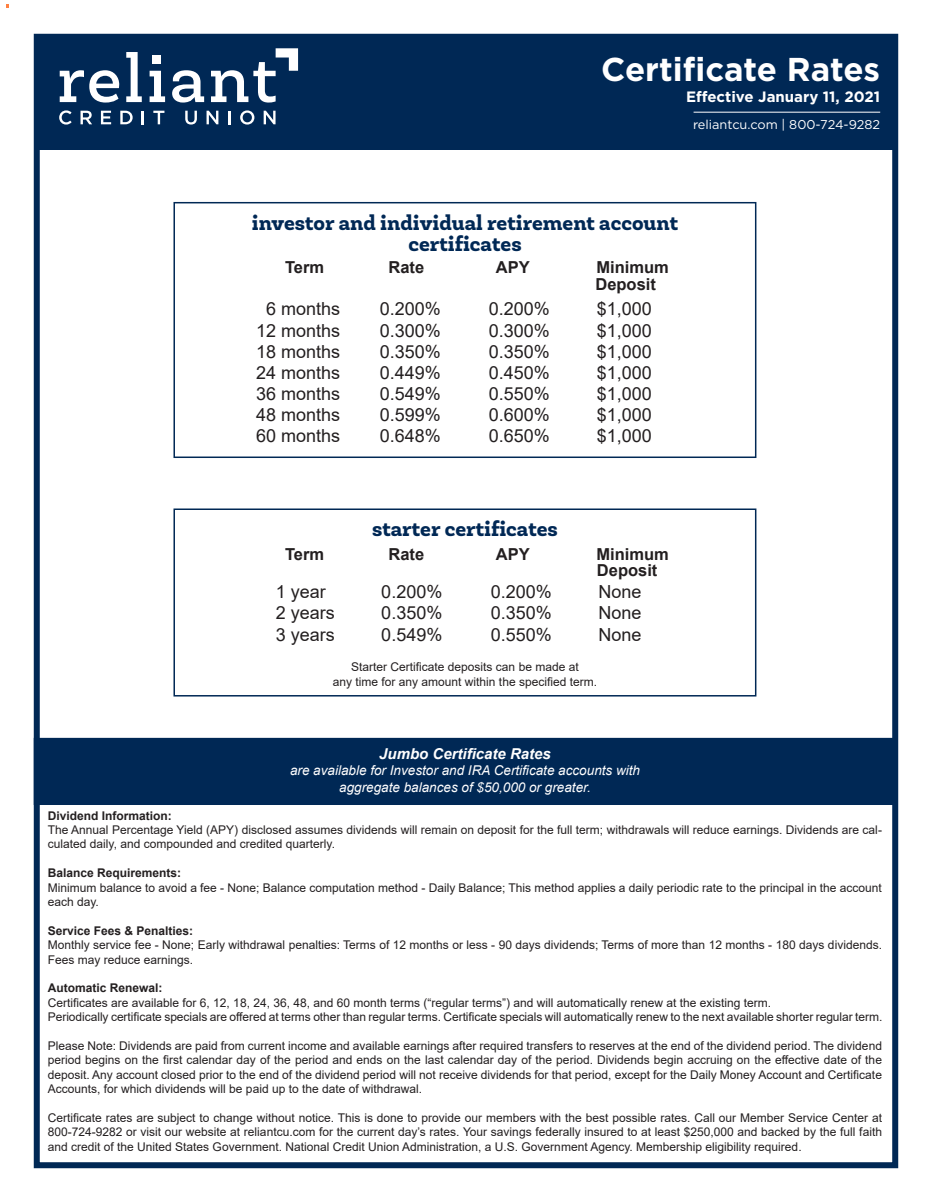
<style>
.page{position:relative;width:932px;height:1202px;background:#fff}
.page>*{position:absolute;margin:0;border:0;box-sizing:border-box;transform-origin:0 0}
.t1{font:700 33px "Gotham";color:#fff}
.t2{font:800 21px "Newslab";color:#002855}
.t3{font:18px "Arial";color:#231f20}
.t4{font:700 16.5px "Arial";color:#231f20}
.t5{font:700 15px "Gotham";color:#fff}
.t6{font:italic 700 15px "Arial";color:#fff}
.t7{font:italic 13.5px "Arial";color:#fff}
.t8{font:12.75px "Gotham";color:#fff}
.t9{font:12px/14.4px "Arial";color:#231f20}
.t10{font:700 12px "Arial";color:#231f20}
</style>
<div class="page">
<div style="left:36px;top:34px;width:860px;height:116px;background:#002855"></div>
<div style="left:34px;top:34px;width:864px;height:1134px;border:6px solid #002855"></div>
<hr style="left:693px;top:112px;width:187px;height:1px;background:#fff">
<div style="left:34px;top:738px;width:861px;height:66px;background:#002855"></div>
<div style="left:34px;top:738px;width:862px;height:67px;border:2px solid #002855"></div>
<div style="left:173px;top:202px;width:583px;height:256px;border:2px solid #002855"></div>
<div style="left:173px;top:508px;width:583px;height:188px;border:2px solid #002855"></div>
<svg style="left:60px;top:70px;width:59px;height:33px"></svg>
<svg style="left:126px;top:52px;width:16px;height:50px"></svg>
<svg style="left:150px;top:71px;width:15px;height:31px"></svg>
<svg style="left:172px;top:70px;width:32px;height:33px"></svg>
<svg style="left:211px;top:48px;width:87px;height:55px"></svg>
<div style="left:152px;top:55px;width:9px;height:9px;background:#fff"></div>
<svg style="left:59px;top:110px;width:13px;height:15px"></svg>
<svg style="left:80px;top:111px;width:12px;height:13px"></svg>
<svg style="left:101px;top:111px;width:10px;height:13px"></svg>
<svg style="left:120px;top:111px;width:13px;height:13px"></svg>
<svg style="left:141px;top:111px;width:3px;height:13px"></svg>
<svg style="left:153px;top:111px;width:11px;height:13px"></svg>
<svg style="left:185px;top:111px;width:12px;height:13px"></svg>
<svg style="left:206px;top:111px;width:12px;height:13px"></svg>
<svg style="left:228px;top:111px;width:3px;height:13px"></svg>
<svg style="left:240px;top:110px;width:14px;height:15px"></svg>
<svg style="left:264px;top:111px;width:11px;height:13px"></svg>
<p class="t1" style="left:601px;top:47px;width:281px">Certificate Rates</p>
<p class="t5" style="left:686px;top:86px;width:196px">Effective January 11, 2021</p>
<p class="t8" style="left:693px;top:116px;width:189px">reliantcu.com | 800-724-9282</p>
<p class="t2" style="left:252px;top:209px;width:428px">investor and individual retirement account</p>
<p class="t2" style="left:408px;top:230px;width:115px">certificates</p>
<p class="t4" style="left:285px;top:256px;width:41px">Term</p>
<p class="t4" style="left:388px;top:256px;width:37px">Rate</p>
<p class="t4" style="left:496px;top:256px;width:35px">APY</p>
<p class="t4" style="left:596px;top:256px;width:74px">Minimum</p>
<p class="t4" style="left:595px;top:272px;width:62px">Deposit</p>
<p class="t3" style="left:266px;top:297px;width:76px">6 months</p>
<p class="t3" style="left:380px;top:297px;width:63px">0.200%</p>
<p class="t3" style="left:489px;top:297px;width:63px">0.200%</p>
<p class="t3" style="left:597px;top:297px;width:57px">$1,000</p>
<p class="t3" style="left:256px;top:318px;width:86px">12 months</p>
<p class="t3" style="left:380px;top:318px;width:63px">0.300%</p>
<p class="t3" style="left:489px;top:318px;width:63px">0.300%</p>
<p class="t3" style="left:597px;top:318px;width:57px">$1,000</p>
<p class="t3" style="left:256px;top:339px;width:86px">18 months</p>
<p class="t3" style="left:380px;top:339px;width:63px">0.350%</p>
<p class="t3" style="left:489px;top:339px;width:63px">0.350%</p>
<p class="t3" style="left:597px;top:339px;width:57px">$1,000</p>
<p class="t3" style="left:256px;top:360px;width:86px">24 months</p>
<p class="t3" style="left:380px;top:360px;width:63px">0.449%</p>
<p class="t3" style="left:489px;top:360px;width:63px">0.450%</p>
<p class="t3" style="left:597px;top:360px;width:57px">$1,000</p>
<p class="t3" style="left:256px;top:381px;width:86px">36 months</p>
<p class="t3" style="left:380px;top:381px;width:63px">0.549%</p>
<p class="t3" style="left:489px;top:381px;width:63px">0.550%</p>
<p class="t3" style="left:597px;top:381px;width:57px">$1,000</p>
<p class="t3" style="left:256px;top:402px;width:86px">48 months</p>
<p class="t3" style="left:380px;top:402px;width:63px">0.599%</p>
<p class="t3" style="left:489px;top:402px;width:63px">0.600%</p>
<p class="t3" style="left:597px;top:402px;width:57px">$1,000</p>
<p class="t3" style="left:256px;top:423px;width:86px">60 months</p>
<p class="t3" style="left:380px;top:423px;width:63px">0.648%</p>
<p class="t3" style="left:489px;top:423px;width:63px">0.650%</p>
<p class="t3" style="left:597px;top:423px;width:57px">$1,000</p>
<p class="t2" style="left:372px;top:515px;width:187px">starter certificates</p>
<p class="t4" style="left:285px;top:542px;width:41px">Term</p>
<p class="t4" style="left:388px;top:542px;width:37px">Rate</p>
<p class="t4" style="left:496px;top:542px;width:35px">APY</p>
<p class="t4" style="left:596px;top:542px;width:74px">Minimum</p>
<p class="t4" style="left:597px;top:559px;width:62px">Deposit</p>
<p class="t3" style="left:276px;top:579px;width:52px">1 year</p>
<p class="t3" style="left:381px;top:579px;width:63px">0.200%</p>
<p class="t3" style="left:491px;top:579px;width:63px">0.200%</p>
<p class="t3" style="left:598px;top:579px;width:45px">None</p>
<p class="t3" style="left:276px;top:600px;width:61px">2 years</p>
<p class="t3" style="left:381px;top:600px;width:63px">0.350%</p>
<p class="t3" style="left:491px;top:600px;width:63px">0.350%</p>
<p class="t3" style="left:598px;top:600px;width:45px">None</p>
<p class="t3" style="left:276px;top:622px;width:61px">3 years</p>
<p class="t3" style="left:381px;top:622px;width:63px">0.549%</p>
<p class="t3" style="left:491px;top:622px;width:63px">0.550%</p>
<p class="t3" style="left:598px;top:622px;width:45px">None</p>
<p class="t9" style="left:333px;top:660px;width:266px;text-align:center">Starter Certificate deposits can be made at<br>any time for any amount within the specified term.</p>
<p class="t6" style="left:379px;top:744px;width:173px">Jumbo Certificate Rates</p>
<p class="t7" style="left:290px;top:762px;width:351px">are available for Investor and IRA Certificate accounts with</p>
<p class="t7" style="left:339px;top:778px;width:253px">aggregate balances of $50,000 or greater.</p>
<p class="t10" style="left:48px;top:807px;width:126px">Dividend Information:</p>
<p class="t9" style="left:48px;top:822px;width:835px">The Annual Percentage Yield (APY) disclosed assumes dividends will remain on deposit for the full term; withdrawals will reduce earnings. Dividends are cal&shy;culated daily, and compounded and credited quarterly.</p>
<p class="t10" style="left:48px;top:864px;width:135px">Balance Requirements:</p>
<p class="t9" style="left:48px;top:880px;width:835px">Minimum balance to avoid a fee - None; Balance computation method - Daily Balance; This method applies a daily periodic rate to the principal in the account each day.</p>
<p class="t10" style="left:48px;top:922px;width:147px">Service Fees &amp; Penalties:</p>
<p class="t9" style="left:48px;top:937px;width:835px">Monthly service fee - None; Early withdrawal penalties: Terms of 12 months or less - 90 days dividends; Terms of more than 12 months - 180 days dividends.<br>Fees may reduce earnings.</p>
<p class="t10" style="left:48px;top:979px;width:116px">Automatic Renewal:</p>
<p class="t9" style="left:48px;top:995px;width:724px">Certificates are available for 6, 12, 18, 24, 36, 48, and 60 month terms (“regular terms”) and will automatically renew at the existing term.</p>
<p class="t9" style="left:48px;top:1009px;width:836px">Periodically certificate specials are offered at terms other than regular terms. Certificate specials will automatically renew to the next available shorter regular term.</p>
<p class="t9" style="left:48px;top:1038px;width:835px;text-align:justify">Please Note: Dividends are paid from current income and available earnings after required transfers to reserves at the end of the dividend period. The dividend period begins on the first calendar day of the period and ends on the last calendar day of the period. Dividends begin accruing on the effective date of the deposit. Any account closed prior to the end of the dividend period will not receive dividends for that period, except for the Daily Money Account and Certificate Accounts, for which dividends will be paid up to the date of withdrawal.</p>
<p class="t9" style="left:48px;top:1110px;width:835px;text-align:justify">Certificate rates are subject to change without notice. This is done to provide our members with the best possible rates. Call our Member Service Center at 800-724-9282 or visit our website at reliantcu.com for the current day’s rates. Your savings federally insured to at least $250,000 and backed by the full faith and credit of the United States Government. National Credit Union Administration, a U.S. Government Agency. Membership eligibility required.</p>
</div>
